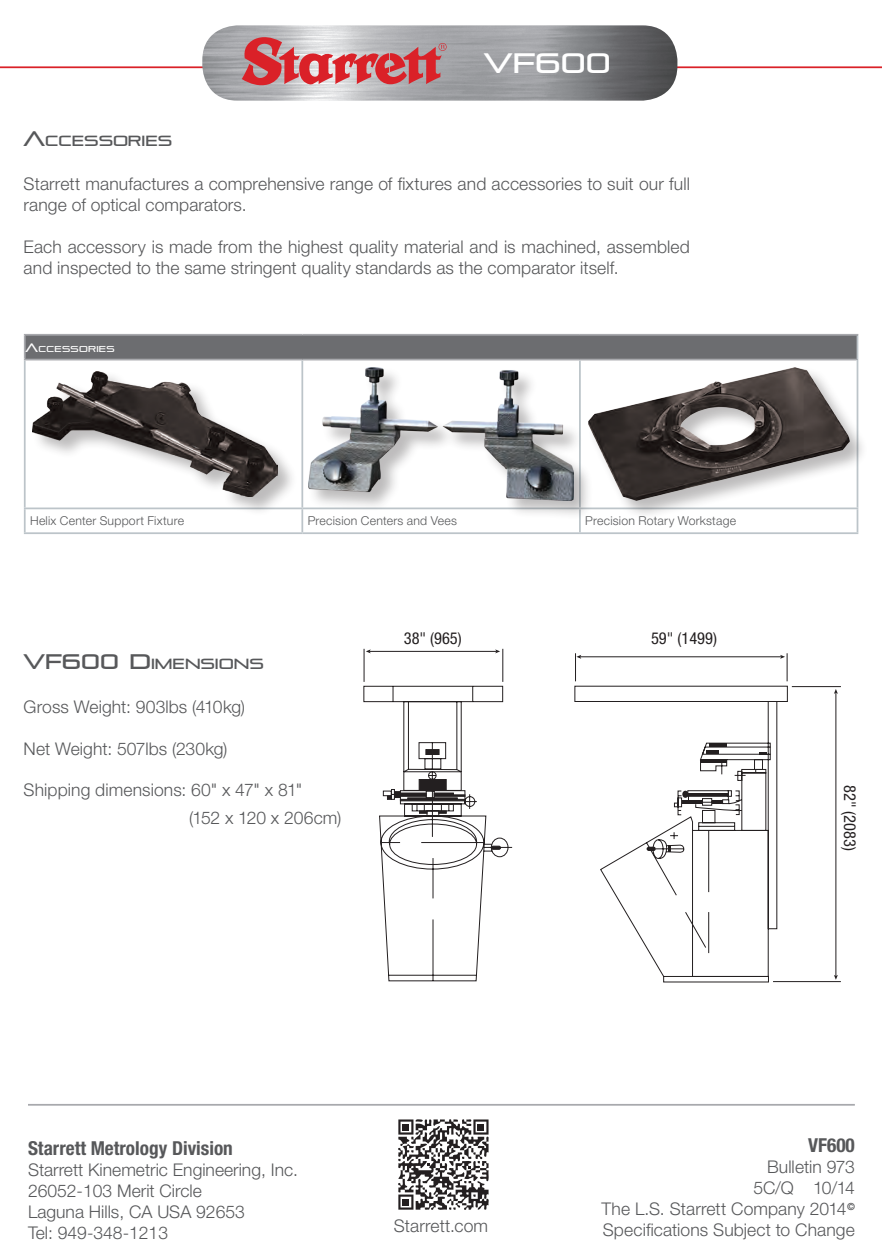
<style>
.page{position:relative;width:882px;height:1260px;background:#fff}
.page>*{position:absolute;margin:0;border:0;box-sizing:border-box;transform-origin:0 0}
.t1{font:28px "Pirulen Rg";color:#fff}
.t2{font:700 condensed 19.25px "Helvetica Neue LT Pro";color:#57585a}
.t3{font:300 17.5px/21px "Helvetica Neue LT Pro";letter-spacing:.005em;color:#57585a}
.t4{font:condensed 16.45px "Helvetica Neue LT Pro";color:#231f20}
.t5{font:14.7px "Pirulen";color:#57585a}
.t6{font:300 12.25px "Helvetica Neue LT Pro";letter-spacing:.02em;color:#57585a}
.t7{font:8.58px "Pirulen Rg";letter-spacing:.035em;color:#fff}
.s1{font-size:21px}
.s2{font-size:12.25px}
</style>
<div class="page">
<svg style="left:363px;top:686px;width:128px;height:296px"></svg>
<svg style="left:491px;top:686px;width:297px;height:296px"></svg>
<svg style="left:706px;top:751px;width:13px;height:3px"></svg>
<svg style="left:760px;top:752px;width:7px;height:2px"></svg>
<hr style="left:709px;top:743px;width:18px;height:4px;background:#231f20">
<hr style="left:701px;top:760px;width:26px;height:3px;background:#231f20">
<hr style="left:682px;top:800px;width:21px;height:4px;background:#231f20">
<hr style="left:712px;top:800px;width:11px;height:4px;background:#231f20">
<hr style="left:688px;top:794px;width:40px;height:2px;background:#231f20">
<svg style="left:668px;top:846px;width:3px;height:6px"></svg>
<svg style="left:647px;top:847px;width:9px;height:4px"></svg>
<div style="left:682px;top:791px;width:6px;height:7px;background:#231f20;border-radius:50%"></div>
<hr style="left:364px;top:649px;width:1px;height:33px;background:#231f20">
<hr style="left:502px;top:649px;width:1px;height:33px;background:#231f20">
<hr style="left:369px;top:651px;width:128px;height:1px;background:#231f20">
<svg style="left:366px;top:649px;width:5px;height:4px"></svg>
<svg style="left:495px;top:649px;width:5px;height:4px"></svg>
<hr style="left:580px;top:657px;width:202px;height:1px;background:#231f20">
<svg style="left:575px;top:653px;width:6px;height:28px"></svg>
<svg style="left:780px;top:653px;width:8px;height:28px"></svg>
<hr style="left:792px;top:686px;width:49px;height:1px;background:#231f20">
<hr style="left:773px;top:981px;width:68px;height:1px;background:#231f20">
<hr style="left:836px;top:692px;width:1px;height:284px;background:#231f20">
<svg style="left:834px;top:975px;width:4px;height:5px"></svg>
<svg style="left:834px;top:689px;width:4px;height:5px"></svg>
<hr style="left:0;top:66px;width:882px;height:2px;background:#da2128">
<img style="left:202px;top:25px;width:475px;height:76px">
<svg style="left:242px;top:37px;width:205px;height:48px;background:#cb7b80"></svg>
<div style="left:25px;top:335px;width:833px;height:25px;background:#6c6d70"></div>
<hr style="left:24px;top:334px;width:278px;height:2px;background:#a8a9ad">
<hr style="left:24px;top:336px;width:2px;height:23px;background:#a8a9ad">
<hr style="left:302px;top:334px;width:278px;height:2px;background:#a8a9ad">
<hr style="left:580px;top:334px;width:278px;height:2px;background:#a8a9ad">
<hr style="left:24px;top:359px;width:278px;height:1px;background:#a8a9ad">
<hr style="left:302px;top:359px;width:278px;height:1px;background:#a8a9ad">
<hr style="left:580px;top:359px;width:277px;height:1px;background:#a8a9ad">
<svg style="left:857px;top:336px;width:1px;height:24px"></svg>
<hr style="left:24px;top:360px;width:2px;height:148px;background:#bcc4c9">
<hr style="left:301px;top:360px;width:2px;height:148px;background:#bcc4c9">
<hr style="left:579px;top:360px;width:2px;height:148px;background:#bcc4c9">
<hr style="left:857px;top:360px;width:1px;height:148px;background:#bcc4c9">
<hr style="left:24px;top:508px;width:278px;height:1px;background:#bcc4c9">
<hr style="left:24px;top:509px;width:2px;height:23px;background:#bcc4c9">
<hr style="left:302px;top:508px;width:278px;height:1px;background:#bcc4c9">
<hr style="left:301px;top:509px;width:2px;height:23px;background:#bcc4c9">
<hr style="left:579px;top:509px;width:2px;height:23px;background:#bcc4c9">
<svg style="left:857px;top:520px;width:1px;height:12px"></svg>
<hr style="left:24px;top:532px;width:278px;height:2px;background:#bcc4c9">
<hr style="left:302px;top:532px;width:278px;height:2px;background:#bcc4c9">
<hr style="left:580px;top:532px;width:278px;height:2px;background:#bcc4c9">
<div style="left:32px;top:371px;width:266px;height:146px;background:#231f20;opacity:.3"></div>
<img style="left:32px;top:371px;width:246px;height:126px">
<div style="left:308px;top:366px;width:285px;height:154px;background:#231f20;opacity:.3"></div>
<img style="left:309px;top:367px;width:264px;height:134px">
<div style="left:588px;top:367px;width:281px;height:153px;background:#231f20;opacity:.3"></div>
<img style="left:588px;top:367px;width:261px;height:134px">
<svg style="left:398px;top:1119px;width:91px;height:91px"></svg>
<hr style="left:28px;top:1104px;width:827px;height:2px;background:#a8a9ad">
<h1 class="t1" style="left:484px;top:46px;width:128px">VF600</h1>
<p class="t5" style="left:24px;top:132px;width:150px"><span class="s1">A</span>CCESSORIES</p>
<p class="t3" style="left:24px;top:173px;width:668px">Starrett manufactures a comprehensive range of fixtures and accessories to suit our full range of optical comparators.</p>
<p class="t3" style="left:24px;top:236px;width:668px">Each accessory is made from the highest quality material and is machined, assembled and inspected to the same stringent quality standards as the comparator itself.</p>
<p class="t7" style="left:26px;top:344px;width:90px"><span class="s2">A</span>CCESSORIES</p>
<p class="t6" style="left:30px;top:513px;width:156px">Helix Center Support Fixture</p>
<p class="t6" style="left:308px;top:513px;width:151px">Precision Centers and Vees</p>
<p class="t6" style="left:585px;top:513px;width:152px">Precision Rotary Workstage</p>
<p class="t5" style="left:24px;top:655px;width:242px"><span class="s1">VF600 D</span>IMENSIONS</p>
<p class="t3" style="left:24px;top:696px;width:223px">Gross Weight: 903lbs (410kg)</p>
<p class="t3" style="left:24px;top:738px;width:205px">Net Weight: 507lbs (230kg)</p>
<p class="t3" style="left:189px;top:775px;width:154px;line-height:28.5px;text-indent:-165px">Shipping dimensions: 60" x 47" x 81"<br>(152 x 120 x 206cm)</p>
<p class="t4" style="left:404px;top:629px;width:60px">38" (965)</p>
<p class="t4" style="left:651px;top:629px;width:67px">59" (1499)</p>
<p class="t4" style="left:860px;top:785px;width:67px;rotate:90deg">82" (2083)</p>
<p class="t2" style="left:28px;top:1136px;width:206px">Starrett Metrology Division</p>
<p class="t3" style="left:28px;top:1158px;width:272px">Starrett Kinemetric Engineering, Inc.<br>26052-103 Merit Circle<br>Laguna Hills, CA USA 92653<br>Tel: 949-348-1213</p>
<p class="t2" style="left:808px;top:1134px;width:48px">VF600</p>
<p class="t3" style="left:602px;top:1156px;width:255px;text-align:right">Bulletin 973<br>5C/Q 10/14<br>The L.S. Starrett Company 2014<sup>©</sup></p>
<p class="t3" style="left:394px;top:1215px;width:96px">Starrett.com</p>
<p class="t3" style="left:603px;top:1219px;width:254px">Specifications Subject to Change</p>
</div>
